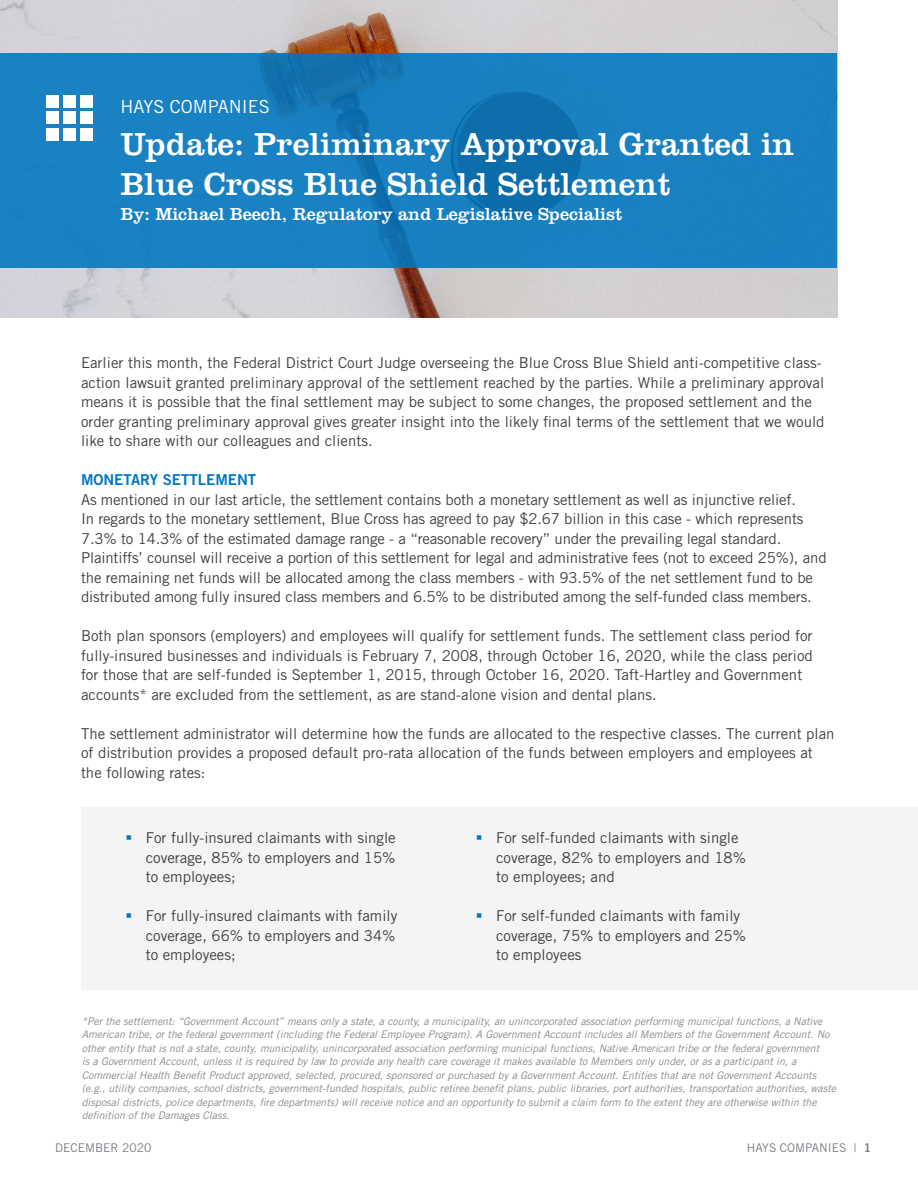
<style>
.page{position:relative;width:918px;height:1188px;background:#fff}
.page>*{position:absolute;margin:0;border:0;box-sizing:border-box;transform-origin:0 0}
.t1{font:33px/39.6px "Clarendon LT Std";color:#fff}
.t2{font:18px "Clarendon LT Std";color:#fff}
.t3{font:18px "Trade Gothic LT Std";color:#fff}
.t4{font:15px/19.5px "Trade Gothic LT Std";color:#414042}
.t5{font:15px "Trade Gothic LT Std Bd 2";color:#0077c0}
.t6{font:12px "Trade Gothic LT Std";color:#797d82}
.t7{font:italic 10.5px/13.5px "Trade Gothic LT Std";color:#868a8f}
.s1{font-family:"Trade Gothic LT Std Bd 2"}
</style>
<div class="page">
<div style="left:82px;top:807px;width:836px;height:183px;background:#f3f4f3"></div>
<img style="left:0;top:0;width:838px;height:318px">
<svg style="left:0;top:53px;width:837px;height:214px;background:#177ebe"></svg>
<div style="left:46px;top:128px;width:13px;height:12px;background:#fff"></div>
<div style="left:63px;top:128px;width:13px;height:12px;background:#fff"></div>
<div style="left:80px;top:128px;width:12px;height:12px;background:#fff"></div>
<div style="left:46px;top:111px;width:13px;height:13px;background:#fff"></div>
<div style="left:63px;top:111px;width:13px;height:13px;background:#fff"></div>
<div style="left:80px;top:111px;width:12px;height:13px;background:#fff"></div>
<div style="left:46px;top:95px;width:13px;height:13px;background:#fff"></div>
<div style="left:63px;top:95px;width:13px;height:13px;background:#fff"></div>
<div style="left:80px;top:95px;width:12px;height:13px;background:#fff"></div>
<p class="t3" style="left:120px;top:95px;width:151px">HAYS COMPANIES</p>
<h1 class="t1" style="left:120px;top:124px;width:675px">Update: Preliminary Approval Granted in<br>Blue Cross Blue Shield Settlement</h1>
<p class="t2" style="left:120px;top:203px;width:503px">By: Michael Beech, Regulatory and Legislative Specialist</p>
<p class="t4" style="left:81px;top:353px;width:745px">Earlier this month, the Federal District Court Judge overseeing the Blue Cross Blue Shield anti-competitive class&shy;action lawsuit granted preliminary approval of the settlement reached by the parties. While a preliminary approval means it is possible that the final settlement may be subject to some changes, the proposed settlement and the order granting preliminary approval gives greater insight into the likely final terms of the settlement that we would like to share with our colleagues and clients.</p>
<p class="t5" style="left:81px;top:470px;width:177px">MONETARY SETTLEMENT</p>
<p class="t4" style="left:81px;top:489px;width:747px">As mentioned in our last article, the settlement contains both a monetary settlement as well as injunctive relief.<br>In regards to the monetary settlement, Blue Cross has agreed to pay $2.67 billion in this case - which represents 7.3% to 14.3% of the estimated damage range - a “reasonable recovery” under the prevailing legal standard.<br>Plaintiffs’ counsel will receive a portion of this settlement for legal and administrative fees (not to exceed 25%), and the remaining net funds will be allocated among the class members - with 93.5% of the net settlement fund to be distributed among fully insured class members and 6.5% to be distributed among the self-funded class members.</p>
<p class="t4" style="left:81px;top:626px;width:733px">Both plan sponsors (employers) and employees will qualify for settlement funds. The settlement class period for fully-insured businesses and individuals is February 7, 2008, through October 16, 2020, while the class period for those that are self-funded is September 1, 2015, through October 16, 2020. Taft-Hartley and Government accounts* are excluded from the settlement, as are stand-alone vision and dental plans.</p>
<p class="t4" style="left:81px;top:723px;width:755px">The settlement administrator will determine how the funds are allocated to the respective classes. The current plan of distribution provides a proposed default pro-rata allocation of the funds between employers and employees at the following rates:</p>
<p class="t4" style="left:146px;top:828px;width:251px;text-align:justify">For fully-insured claimants with single coverage, 85% to employers and 15% to employees;</p>
<p class="t4" style="left:146px;top:906px;width:253px;text-align:justify">For fully-insured claimants with family coverage, 66% to employers and 34% to employees;</p>
<p class="t4" style="left:496px;top:828px;width:251px">For self-funded claimants with single coverage, 82% to employers and 18% to employees; and</p>
<p class="t4" style="left:496px;top:906px;width:251px">For self-funded claimants with family coverage, 75% to employers and 25% to employees</p>
<p class="t7" style="left:82px;top:1014px;width:756px">*Per the settlement: “Government Account” means only a state, a county, a municipality, an unincorporated association performing municipal functions, a Native American tribe, or the federal government (including the Federal Employee Program). A Government Account includes all Members of the Government Account. No other entity that is not a state, county, municipality, unincorporated association performing municipal functions, Native American tribe or the federal government<br>is a Government Account, unless it is required by law to provide any health care coverage it makes available to Members only under, or as a participant in, a Commercial Health Benefit Product approved, selected, procured, sponsored or purchased by a Government Account. Entities that are not Government Accounts (e.g., utility companies, school districts, government-funded hospitals, public retiree benefit plans, public libraries, port authorities, transportation authorities, waste disposal districts, police departments, fire departments) will receive notice and an opportunity to submit a claim form to the extent they are otherwise within the definition of the Damages Class.</p>
<p class="t6" style="left:55px;top:1141px;width:98px">DECEMBER 2020</p>
<p class="t6" style="left:747px;top:1141px;width:126px">HAYS COMPANIES | <span class="s1">1</span></p>
</div>
